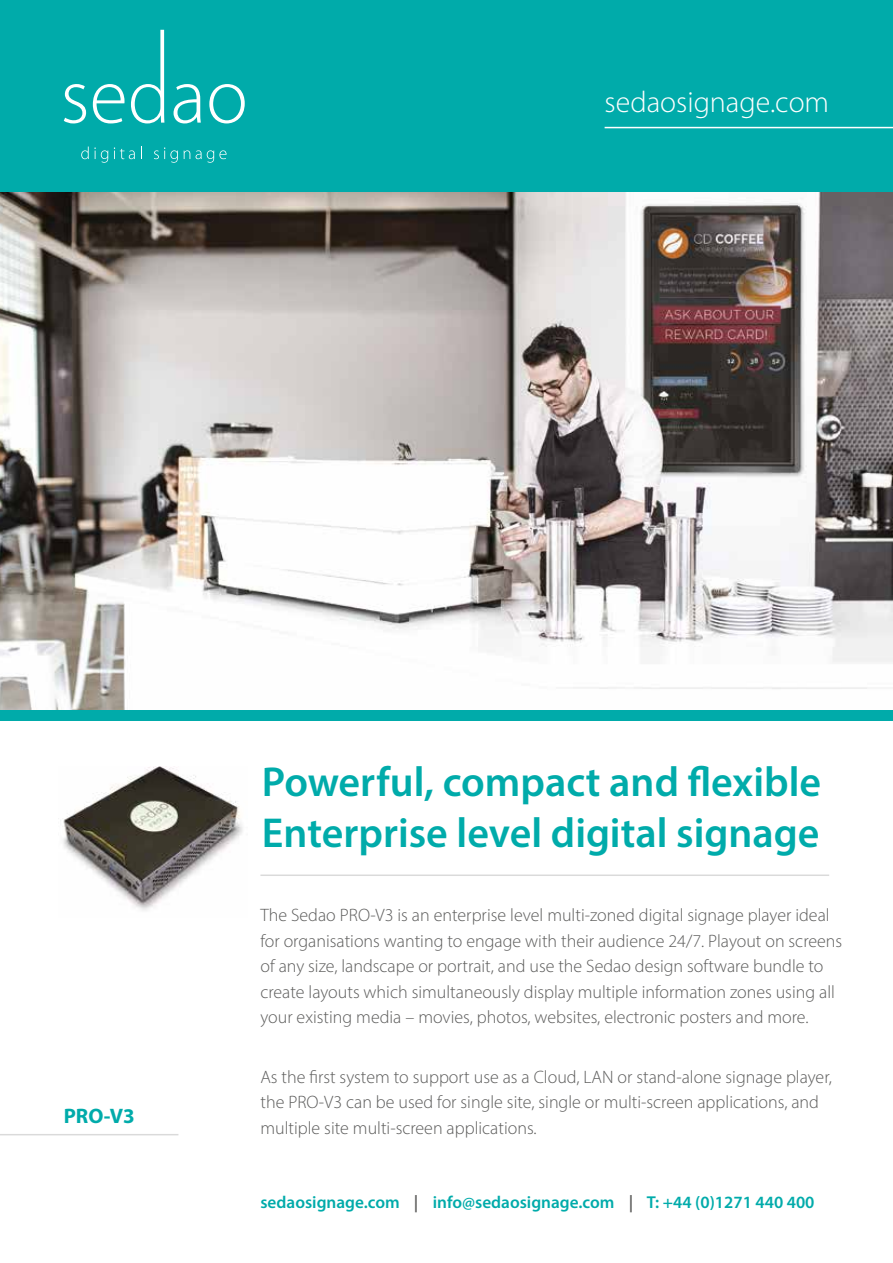
<style>
.page{position:relative;width:893px;height:1263px;background:#fff}
.page>*{position:absolute;margin:0;border:0;box-sizing:border-box;transform-origin:0 0}
.t1{font:600 42px/51px "Myriad Pro";color:#00abaa}
.t2{font:300 30px "Myriad Pro";color:#fff}
.t3{font:700 21px "Myriad Pro";color:#00abaa}
.t4{font:300 18px/25.5px "Myriad Pro";color:#5c5c5b}
.t5{font:600 17.25px "Myriad Pro";color:#00abaa}
.s1{color:#5c5c5b}
</style>
<div class="page">
<img style="left:0;top:191px;width:893px;height:519px">
<div style="left:0;top:0;width:893px;height:191px;background:#00abaa"></div>
<hr style="left:0;top:1134px;width:178px;height:1px;background:#dadada">
<svg style="left:64px;top:84px;width:22px;height:39px"></svg>
<svg style="left:93px;top:84px;width:32px;height:39px"></svg>
<svg style="left:131px;top:30px;width:33px;height:93px"></svg>
<svg style="left:174px;top:84px;width:27px;height:39px"></svg>
<svg style="left:209px;top:84px;width:36px;height:39px"></svg>
<svg style="left:81px;top:147px;width:27px;height:16px"></svg>
<svg style="left:114px;top:147px;width:21px;height:12px"></svg>
<svg style="left:141px;top:147px;width:1px;height:12px"></svg>
<svg style="left:154px;top:147px;width:24px;height:16px"></svg>
<svg style="left:184px;top:150px;width:6px;height:9px"></svg>
<svg style="left:196px;top:150px;width:31px;height:13px"></svg>
<div style="left:0;top:710px;width:893px;height:11px;background:#00abaa"></div>
<img style="left:63px;top:766px;width:180px;height:145px">
<hr style="left:605px;top:127px;width:288px;height:1px;background:#fff">
<hr style="left:260px;top:874px;width:569px;height:2px;background:#dadada">
<h2 class="t2" style="left:605px;top:83px;width:226px">sedaosignage.com</h2>
<p class="t3" style="left:64px;top:1102px;width:73px">PRO-V3</p>
<h1 class="t1" style="left:262px;top:755px;width:561px">Powerful, compact and flexible<br>Enterprise level digital signage</h1>
<p class="t4" style="left:260px;top:902px;width:583px">The Sedao PRO-V3 is an enterprise level multi-zoned digital signage player ideal for organisations wanting to engage with their audience 24/7. Playout on screens of any size, landscape or portrait, and use the Sedao design software bundle to create layouts which simultaneously display multiple information zones using all your existing media – movies, photos, websites, electronic posters and more.</p>
<p class="t4" style="left:260px;top:1064px;width:573px">As the first system to support use as a Cloud, LAN or stand-alone signage player, the PRO-V3 can be used for single site, single or multi-screen applications, and multiple site multi-screen applications.</p>
<p class="t5" style="left:260px;top:1191px;width:556px">sedaosignage.com <span class="s1">|</span> info@sedaosignage.com <span class="s1">|</span> T: +44 (0)1271 440 400</p>
</div>
